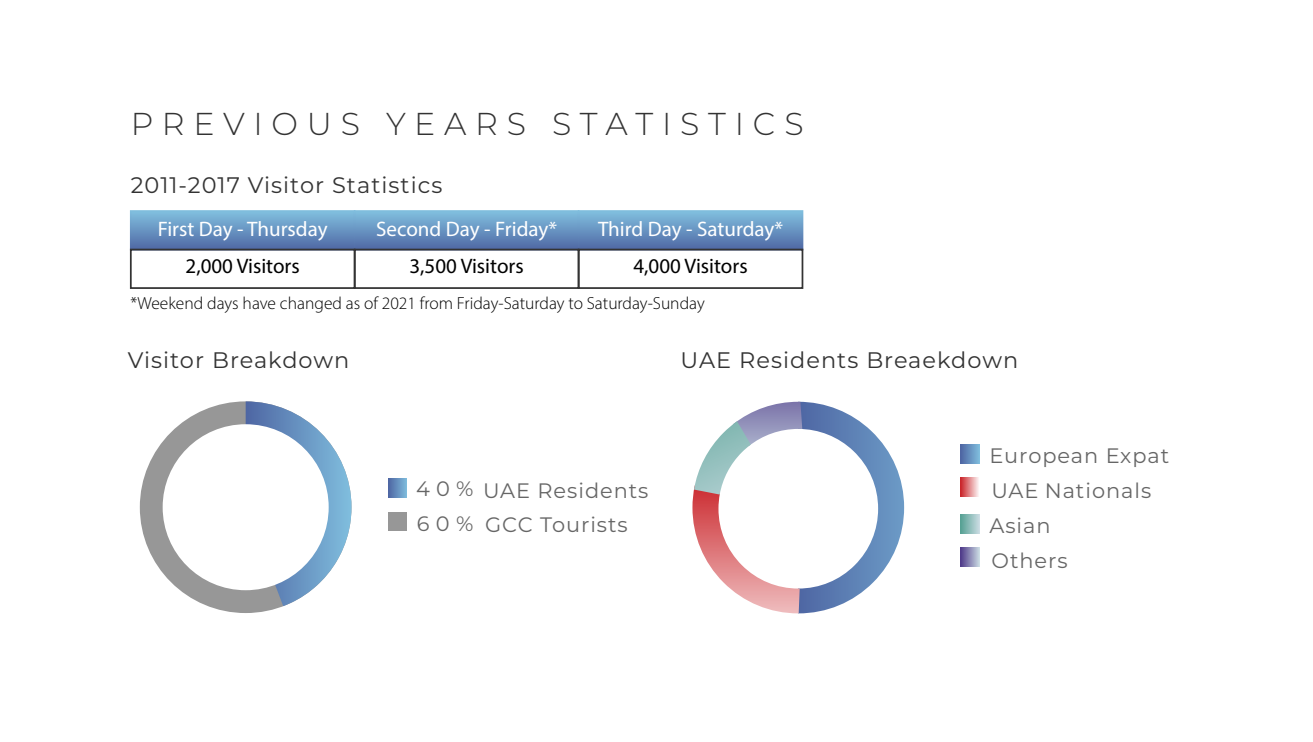
<style>
.page{position:relative;width:1313px;height:742px;background:#fff}
.page>*{position:absolute;margin:0;border:0;box-sizing:border-box;transform-origin:0 0}
.t1{font:300 31.68px "Montserrat";letter-spacing:.28em;color:#333}
.t2{font:22.4px "Montserrat";letter-spacing:.045em;color:#333}
.t3{font:21px "Myriad Pro";color:#fff}
.t4{font:21px "Myriad Pro";color:#000}
.t5{font:20.82px "Montserrat";letter-spacing:.045em;color:#666}
.t6{font:300 17.5px "Myriad Pro";color:#000}
</style>
<div class="page">
<svg style="left:133px;top:213px;width:219px;height:34px;background:#6894c2"></svg>
<svg style="left:357px;top:213px;width:219px;height:34px;background:#6894c2"></svg>
<svg style="left:581px;top:213px;width:219px;height:34px;background:#6894c2"></svg>
<div style="left:130px;top:249px;width:225px;height:40px;border:2px solid #333"></div>
<div style="left:354px;top:249px;width:225px;height:40px;border:2px solid #333"></div>
<div style="left:578px;top:249px;width:225px;height:40px;border:2px solid #333"></div>
<svg style="left:692px;top:402px;width:212px;height:211px"></svg>
<div style="left:140px;top:401px;width:211px;height:212px;background:#979797;border-radius:50%"></div>
<svg style="left:246px;top:401px;width:105px;height:205px"></svg>
<div style="left:163px;top:424px;width:166px;height:166px;background:#fff;border-radius:50%"></div>
<svg style="left:388px;top:479px;width:19px;height:19px"></svg>
<div style="left:388px;top:512px;width:19px;height:19px;background:#979797"></div>
<svg style="left:960px;top:444px;width:19px;height:19px"></svg>
<svg style="left:960px;top:477px;width:19px;height:19px"></svg>
<svg style="left:960px;top:514px;width:19px;height:19px"></svg>
<svg style="left:960px;top:547px;width:19px;height:19px"></svg>
<h1 class="t1" style="left:131px;top:102px;width:674px">PREVIOUS YEARS STATISTICS</h1>
<p class="t2" style="left:131px;top:169px;width:313px">2011-2017 Visitor Statistics</p>
<p class="t3" style="left:158px;top:216px;width:171px">First Day - Thursday</p>
<p class="t3" style="left:376px;top:216px;width:182px">Second Day - Friday*</p>
<p class="t3" style="left:598px;top:216px;width:187px">Third Day - Saturday*</p>
<p class="t4" style="left:186px;top:253px;width:116px">2,000 Visitors</p>
<p class="t4" style="left:409px;top:253px;width:116px">3,500 Visitors</p>
<p class="t4" style="left:633px;top:253px;width:116px">4,000 Visitors</p>
<p class="t6" style="left:131px;top:293px;width:575px">*Weekend days have changed as of 2021 from Friday-Saturday to Saturday-Sunday</p>
<p class="t2" style="left:128px;top:345px;width:223px">Visitor Breakdown</p>
<p class="t2" style="left:680px;top:345px;width:339px">UAE Residents Breaekdown</p>
<p class="t5" style="left:989px;top:441px;width:181px">European Expat</p>
<p class="t5" style="left:416px;top:476px;width:234px">4 0 % UAE Residents</p>
<p class="t5" style="left:991px;top:476px;width:161px">UAE Nationals</p>
<p class="t5" style="left:417px;top:510px;width:212px">6 0 % GCC Tourists</p>
<p class="t5" style="left:989px;top:511px;width:63px">Asian</p>
<p class="t5" style="left:991px;top:546px;width:78px">Others</p>
</div>
